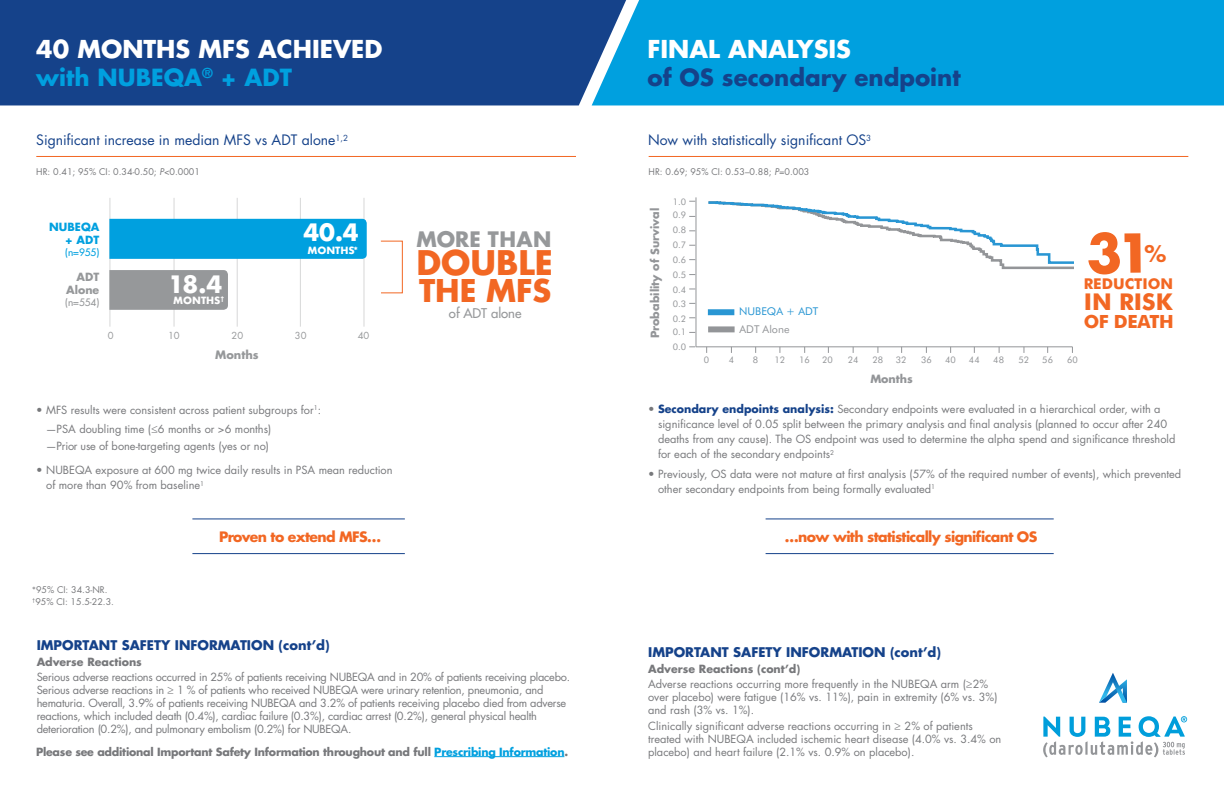
<style>
.page{position:relative;width:1224px;height:792px;background:#fff}
.page>*{position:absolute;margin:0;border:0;box-sizing:border-box;transform-origin:0 0}
.t1{font:700 52.1px "Futura Std";color:#f26723}
.t2{font:700 33px "Futura Std";color:#f26723}
.t3{font:700 30.5px "Futura Std";color:#f26723}
.t4{font:700 24px "Futura Std";color:#fff}
.t5{font:700 23.3px "Futura";color:#fff}
.t6{font:700 23.2px "Futura BT";color:#f26723}
.t7{font:700 23px "Futura Std";color:#15428a}
.t8{font:700 23px "Futura Std";color:#00a0df}
.t9{font:700 22.4px "Futura Std";color:#f26723}
.t10{font:700 20.7px "Futura Std";letter-spacing:.01em;color:#96989a}
.t11{font:700 18.2px "Futura BT";letter-spacing:-.02em;color:#f26723}
.t12{font:700 14.9px "Futura BT";color:#f26723}
.t13{font:14px "Futura Std";color:#15428a}
.t14{font:700 14px "Futura Std";letter-spacing:-.045em;color:#f26723}
.t15{font:500 13.1px "Futura Std";color:#96989a}
.t16{font:700 13px "Futura Std";color:#15428a}
.t17{font:700 11.3px "Futura Std";color:#96989a}
.t18{font:700 11.1px "Futura Std";color:#939598}
.t19{font:11px/15px "Futura Std";color:#77787b}
.t20{font:11px/13px "Futura Std";letter-spacing:-.02em;color:#77787b}
.t21{font:700 11px "Futura Std";letter-spacing:-.02em;color:#77787b}
.t22{font:700 11px "Futura Std";color:#77787b}
.t23{font:700 11px/13.2px "Futura Std";color:#00a0df;text-align:right}
.t24{font:700 11px/13.2px "Futura Std";color:#96989a;text-align:right}
.t25{font:10.8px "Futura BT";color:#2996d3}
.t26{font:10.8px "Futura BT";color:#939598}
.t27{font:500 10px "Futura Std";color:#00a0df}
.t28{font:500 10px "Futura Std";color:#96989a}
.t29{font:700 9.7px "Futura";color:#fff}
.t30{font:9.4px "Futura Std";color:#96989a}
.t31{font:9.1px/13px "Futura BT";color:#939598}
.t32{font:9px/12.2px "Futura Std";color:#77787b}
.s1{font-style:italic}
.s2{font-family:"Futura Std"}
.s3{font-weight:700;color:#15428a}
.s4{font-family:"Futura BT"}
.s5{color:#00a0df}
</style>
<div class="page">
<hr style="left:434px;top:756px;width:130px;height:1px;background:#00a0df">
<div style="left:626px;top:0;width:598px;height:105px;background:#00a0df"></div>
<div style="left:0;top:0;width:626px;height:105px;background:#15428a"></div>
<hr style="left:36px;top:156px;width:540px;height:1px;background:#f26723">
<hr style="left:649px;top:156px;width:539px;height:1px;background:#f26723">
<hr style="left:110px;top:198px;width:1px;height:129px;background:#77787b">
<hr style="left:174px;top:198px;width:1px;height:129px;background:#77787b">
<hr style="left:237px;top:198px;width:1px;height:129px;background:#77787b">
<hr style="left:300px;top:198px;width:1px;height:129px;background:#77787b">
<hr style="left:364px;top:198px;width:1px;height:129px;background:#77787b">
<div style="left:109px;top:219px;width:258px;height:40px;background:#00a0df"></div>
<div style="left:109px;top:270px;width:119px;height:40px;background:#96989a"></div>
<div style="left:381px;top:241px;width:22px;height:52px;border:1px solid #f26723"></div>
<hr style="left:192px;top:519px;width:213px;height:1px;background:#15428a">
<hr style="left:766px;top:519px;width:288px;height:1px;background:#15428a">
<hr style="left:192px;top:553px;width:213px;height:1px;background:#15428a">
<hr style="left:766px;top:553px;width:288px;height:1px;background:#15428a">
<hr style="left:696px;top:197px;width:1px;height:150px;background:#939598">
<hr style="left:696px;top:346px;width:376px;height:1px;background:#939598">
<div style="left:708px;top:309px;width:26px;height:6px;background:#2996d3"></div>
<div style="left:708px;top:326px;width:27px;height:6px;background:#939598"></div>
<svg style="left:708px;top:201px;width:366px;height:69px"></svg>
<svg style="left:1043px;top:716px;width:144px;height:41px"></svg>
<svg style="left:1099px;top:673px;width:28px;height:30px"></svg>
<h3 class="t4" style="left:36px;top:33px;width:348px">40 MONTHS MFS ACHIEVED</h3>
<h3 class="t8" style="left:36px;top:62px;width:257px">with NUBEQA<sup>®</sup> + ADT</h3>
<h3 class="t4" style="left:647px;top:33px;width:205px">FINAL ANALYSIS</h3>
<h3 class="t7" style="left:647px;top:63px;width:315px">of OS secondary endpoint</h3>
<p class="t13" style="left:36px;top:131px;width:313px">Significant increase in median MFS vs ADT alone<sup>1,2</sup></p>
<p class="t13" style="left:648px;top:131px;width:225px">Now with statistically significant OS<sup>3</sup></p>
<p class="t32" style="left:36px;top:166px;width:165px">HR: 0.41; 95% CI: 0.34-0.50; <span class="s1">P</span>&lt;0.0001</p>
<p class="t32" style="left:649px;top:166px;width:162px">HR: 0.69; 95% CI: 0.53–0.88; <span class="s1">P</span>=0.003</p>
<p class="t31" style="left:673px;top:195px;width:15px">1.0</p>
<p class="t23" style="left:49px;top:220px;width:52px">NUBEQA + ADT</p>
<p class="t27" style="left:65px;top:247px;width:36px">(n=955)</p>
<p class="t24" style="left:66px;top:270px;width:35px">ADT<br>Alone</p>
<p class="t28" style="left:65px;top:297px;width:36px">(n=554)</p>
<h3 class="t5" style="left:168px;top:268px;width:56px">18.4</h3>
<p class="t29" style="left:173px;top:293px;width:53px">MONTHS<sup>†</sup></p>
<h3 class="t5" style="left:303px;top:216px;width:57px">40.4</h3>
<p class="t29" style="left:307px;top:243px;width:52px">MONTHS<span class="s2">*</span></p>
<p class="t30" style="left:108px;top:329px;width:7px">0</p>
<p class="t30" style="left:168px;top:329px;width:13px">10</p>
<p class="t30" style="left:232px;top:329px;width:13px">20</p>
<p class="t30" style="left:295px;top:329px;width:13px">30</p>
<p class="t30" style="left:358px;top:329px;width:13px">40</p>
<h3 class="t10" style="left:417px;top:225px;width:136px">MORE THAN</h3>
<h2 class="t2" style="left:417px;top:241px;width:138px">DOUBLE</h2>
<h3 class="t3" style="left:419px;top:270px;width:134px">THE MFS</h3>
<p class="t15" style="left:449px;top:305px;width:74px">of ADT alone</p>
<p class="t18" style="left:648px;top:338px;width:132px;rotate:-90deg">Probability of Survival</p>
<p class="t31" style="left:673px;top:209px;width:15px">0.9</p>
<p class="t31" style="left:673px;top:224px;width:15px">0.8</p>
<p class="t31" style="left:673px;top:238px;width:15px">0.7</p>
<p class="t31" style="left:673px;top:253px;width:15px">0.6</p>
<p class="t31" style="left:673px;top:268px;width:15px">0.5</p>
<p class="t31" style="left:673px;top:283px;width:15px">0.4</p>
<p class="t31" style="left:673px;top:312px;width:15px">0.2<br>0.1</p>
<p class="t31" style="left:673px;top:298px;width:15px">0.3</p>
<p class="t25" style="left:739px;top:305px;width:81px">NUBEQA + ADT</p>
<p class="t26" style="left:740px;top:323px;width:52px">ADT Alone</p>
<h1 class="t1" style="left:1087px;top:219px;width:67px">31</h1>
<h3 class="t9" style="left:1145px;top:239px;width:23px">%</h3>
<h3 class="t12" style="left:1084px;top:275px;width:91px">REDUCTION</h3>
<h3 class="t6" style="left:1084px;top:288px;width:90px">IN RISK</h3>
<h3 class="t11" style="left:1084px;top:310px;width:91px">OF DEATH</h3>
<p class="t17" style="left:215px;top:347px;width:45px">Months</p>
<p class="t31" style="left:673px;top:340px;width:15px">0.0</p>
<p class="t31" style="left:704px;top:353px;width:7px">0</p>
<p class="t31" style="left:729px;top:353px;width:7px">4</p>
<p class="t31" style="left:753px;top:353px;width:7px">8</p>
<p class="t31" style="left:775px;top:353px;width:12px">12</p>
<p class="t31" style="left:799px;top:353px;width:12px">16</p>
<p class="t31" style="left:822px;top:353px;width:12px">20</p>
<p class="t31" style="left:848px;top:353px;width:12px">24</p>
<p class="t31" style="left:873px;top:353px;width:12px">28</p>
<p class="t31" style="left:896px;top:353px;width:12px">32</p>
<p class="t31" style="left:921px;top:353px;width:12px">36</p>
<p class="t31" style="left:945px;top:353px;width:12px">40</p>
<p class="t31" style="left:969px;top:353px;width:12px">44</p>
<p class="t31" style="left:993px;top:353px;width:12px">48</p>
<p class="t31" style="left:1019px;top:353px;width:12px">52</p>
<p class="t31" style="left:1042px;top:353px;width:12px">56</p>
<p class="t31" style="left:1067px;top:353px;width:12px">60</p>
<p class="t18" style="left:870px;top:371px;width:44px">Months</p>
<p class="t19" style="left:46px;top:400px;width:277px;line-height:19.5px;text-indent:-10px">• MFS results were consistent across patient subgroups for<sup>1</sup>: —PSA doubling time (≤6 months or &gt;6 months)</p>
<p class="t19" style="left:46px;top:439px;width:225px">—Prior use of bone-targeting agents (yes or no)</p>
<p class="t19" style="left:46px;top:463px;width:348px;text-indent:-10px">• NUBEQA exposure at 600 mg twice daily results in PSA mean reduction of more than 90% from baseline<sup>1</sup></p>
<p class="t19" style="left:658px;top:402px;width:519px;text-indent:-10px">• <span class="s3">Secondary endpoints analysis:</span> Secondary endpoints were evaluated in a hierarchical order, with a significance level of 0.05 split between the primary analysis and final analysis (planned to occur after 240 deaths from any cause). The OS endpoint was used to determine the alpha spend and significance threshold for each of the secondary endpoints<sup>2</sup></p>
<p class="t19" style="left:658px;top:466px;width:525px;text-indent:-10px">• Previously, OS data were not mature at first analysis (57% of the required number of events), which prevented other secondary endpoints from being formally evaluated<sup>1</sup></p>
<p class="t32" style="left:32px;top:583px;width:83px"><span class="s4">*</span>95% CI: 34.3-NR. <sup>†</sup>95% CI: 15.5-22.3.</p>
<p class="t14" style="left:219px;top:527px;width:164px">Proven to extend MFS…</p>
<p class="t14" style="left:785px;top:527px;width:254px">…now with statistically significant OS</p>
<p class="t16" style="left:37px;top:637px;width:294px">IMPORTANT SAFETY INFORMATION (cont’d)</p>
<p class="t22" style="left:37px;top:655px;width:107px">Adverse Reactions</p>
<p class="t20" style="left:37px;top:671px;width:535px">Serious adverse reactions occurred in 25% of patients receiving NUBEQA and in 20% of patients receiving placebo.<br>Serious adverse reactions in ≥ 1 % of patients who received NUBEQA were urinary retention, pneumonia, and hematuria. Overall, 3.9% of patients receiving NUBEQA and 3.2% of patients receiving placebo died from adverse reactions, which included death (0.4%), cardiac failure (0.3%), cardiac arrest (0.2%), general physical health deterioration (0.2%), and pulmonary embolism (0.2%) for NUBEQA.</p>
<p class="t21" style="left:36px;top:744px;width:534px">Please see additional Important Safety Information throughout and full <span class="s5">Prescribing Information</span>.</p>
<p class="t16" style="left:648px;top:644px;width:294px">IMPORTANT SAFETY INFORMATION (cont’d)</p>
<p class="t22" style="left:648px;top:662px;width:154px">Adverse Reactions (cont’d)</p>
<p class="t19" style="left:648px;top:678px;width:351px;line-height:13px">Adverse reactions occurring more frequently in the NUBEQA arm (≥2% over placebo) were fatigue (16% vs. 11%), pain in extremity (6% vs. 3%) and rash (3% vs. 1%).</p>
<p class="t19" style="left:648px;top:720px;width:355px;line-height:13px">Clinically significant adverse reactions occurring in ≥ 2% of patients treated with NUBEQA included ischemic heart disease (4.0% vs. 3.4% on placebo) and heart failure (2.1% vs. 0.9% on placebo).</p>
</div>
